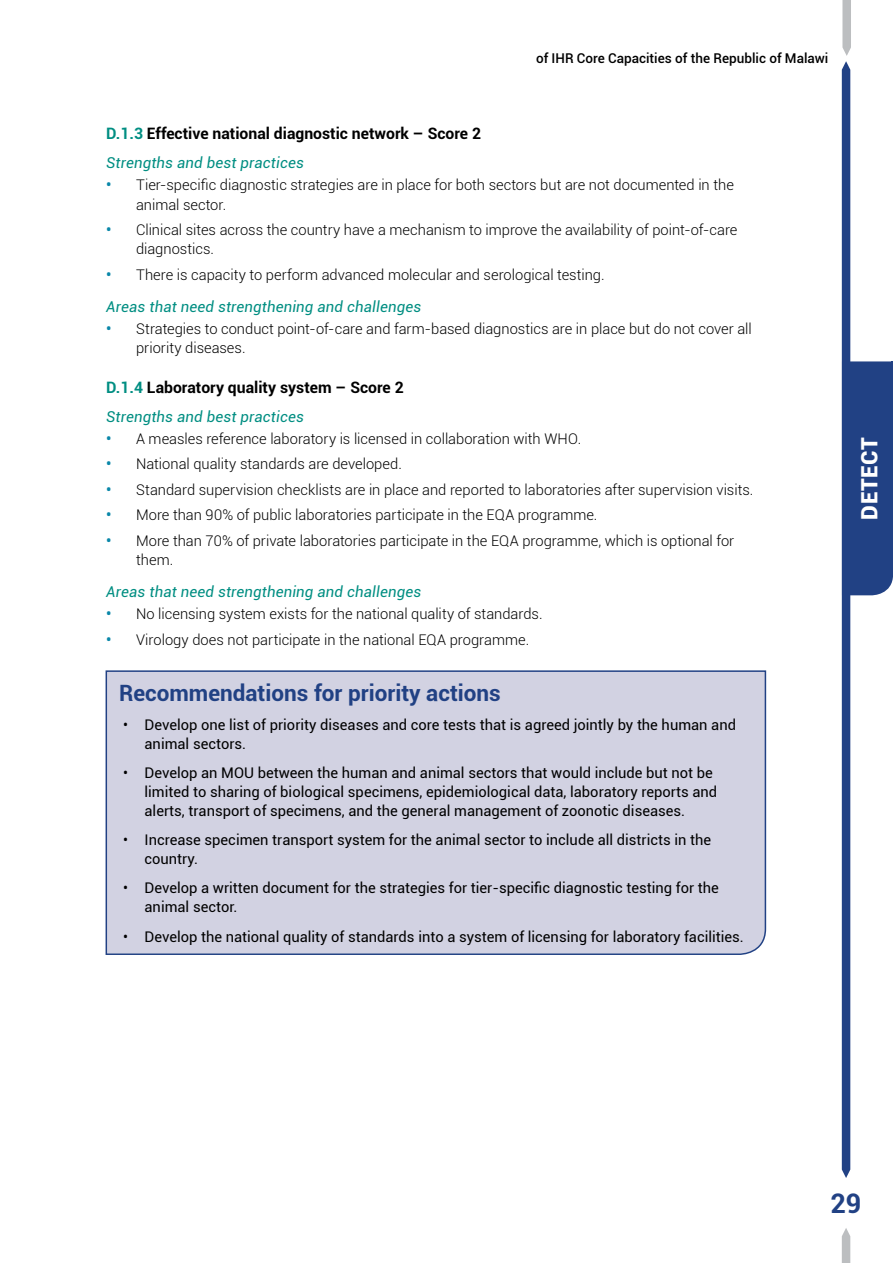
<style>
.page{position:relative;width:893px;height:1263px;background:#fff}
.page>*{position:absolute;margin:0;border:0;box-sizing:border-box;transform-origin:0 0}
.t1{font:700 27px "Roboto";color:#214184}
.t2{font:700 22.5px "Roboto";color:#214184}
.t3{font:900 22.5px "Roboto";letter-spacing:.03em;color:#fff}
.t4{font:700 15.75px "Roboto";color:#000}
.t5{font:italic 15px "Roboto";letter-spacing:.01em;color:#008e82}
.t6{font:300 14.7px/19px "Roboto";color:#000}
.t7{font:14.7px/18.8px "Roboto";color:#000}
.t8{font:500 13.5px "Roboto";color:#000}
.s1{color:#008e82}
.s2{font-weight:700;color:#0a87a9}
</style>
<div class="page">
<svg style="left:842px;top:1228px;width:8px;height:35px"></svg>
<svg style="left:842px;top:0;width:51px;height:1178px"></svg>
<hr style="left:891px;top:361px;width:2px;height:212px;background:#214184">
<div style="left:105px;top:670px;width:662px;height:285px;background:#d2d2e2"></div>
<p class="t8" style="left:536px;top:48px;width:294px">of IHR Core Capacities of the Republic of Malawi</p>
<p class="t4" style="left:106px;top:123px;width:376px"><span class="s1">D.1.3</span> Effective national diagnostic network – Score 2</p>
<p class="t5" style="left:106px;top:152px;width:199px">Strengths and best practices</p>
<p class="t6" style="left:136px;top:175px;width:599px;text-indent:-30px"><span class="s2">•</span> Tier-specific diagnostic strategies are in place for both sectors but are not documented in the animal sector.</p>
<p class="t6" style="left:136px;top:220px;width:603px;text-indent:-30px"><span class="s2">•</span> Clinical sites across the country have a mechanism to improve the availability of point-of-care diagnostics.</p>
<p class="t6" style="left:106px;top:264px;width:500px"><span class="s2">•</span> There is capacity to perform advanced molecular and serological testing.</p>
<p class="t5" style="left:106px;top:296px;width:316px">Areas that need strengthening and challenges</p>
<p class="t6" style="left:136px;top:319px;width:617px;text-indent:-30px"><span class="s2">•</span> Strategies to conduct point-of-care and farm-based diagnostics are in place but do not cover all priority diseases.</p>
<p class="t4" style="left:106px;top:376px;width:299px"><span class="s1">D.1.4</span> Laboratory quality system – Score 2</p>
<p class="t5" style="left:106px;top:406px;width:199px">Strengths and best practices</p>
<p class="t6" style="left:106px;top:429px;width:476px"><span class="s2">•</span> A measles reference laboratory is licensed in collaboration with WHO.</p>
<p class="t6" style="left:106px;top:454px;width:297px"><span class="s2">•</span> National quality standards are developed.</p>
<p class="t6" style="left:106px;top:480px;width:649px"><span class="s2">•</span> Standard supervision checklists are in place and reported to laboratories after supervision visits.</p>
<p class="t6" style="left:106px;top:505px;width:493px"><span class="s2">•</span> More than 90% of public laboratories participate in the EQA programme.</p>
<p class="t6" style="left:136px;top:531px;width:600px;text-indent:-30px"><span class="s2">•</span> More than 70% of private laboratories participate in the EQA programme, which is optional for them.</p>
<p class="t5" style="left:106px;top:581px;width:316px">Areas that need strengthening and challenges</p>
<p class="t6" style="left:106px;top:604px;width:438px"><span class="s2">•</span> No licensing system exists for the national quality of standards.</p>
<p class="t6" style="left:106px;top:630px;width:424px"><span class="s2">•</span> Virology does not participate in the national EQA programme.</p>
<h2 class="t2" style="left:119px;top:677px;width:383px">Recommendations for priority actions</h2>
<p class="t7" style="left:145px;top:715px;width:593px;text-indent:-21px">• Develop one list of priority diseases and core tests that is agreed jointly by the human and animal sectors.</p>
<p class="t7" style="left:145px;top:763px;width:574px;text-indent:-21px">• Develop an MOU between the human and animal sectors that would include but not be limited to sharing of biological specimens, epidemiological data, laboratory reports and alerts, transport of specimens, and the general management of zoonotic diseases.</p>
<p class="t7" style="left:145px;top:830px;width:568px;text-indent:-21px">• Increase specimen transport system for the animal sector to include all districts in the country.</p>
<p class="t7" style="left:145px;top:878px;width:576px;text-indent:-21px">• Develop a written document for the strategies for tier-specific diagnostic testing for the animal sector.</p>
<p class="t7" style="left:123px;top:926px;width:622px">• Develop the national quality of standards into a system of licensing for laboratory facilities.</p>
<h2 class="t3" style="left:853px;top:520px;width:84px;rotate:-90deg">DETECT</h2>
<h1 class="t1" style="left:830px;top:1185px;width:32px">29</h1>
</div>
